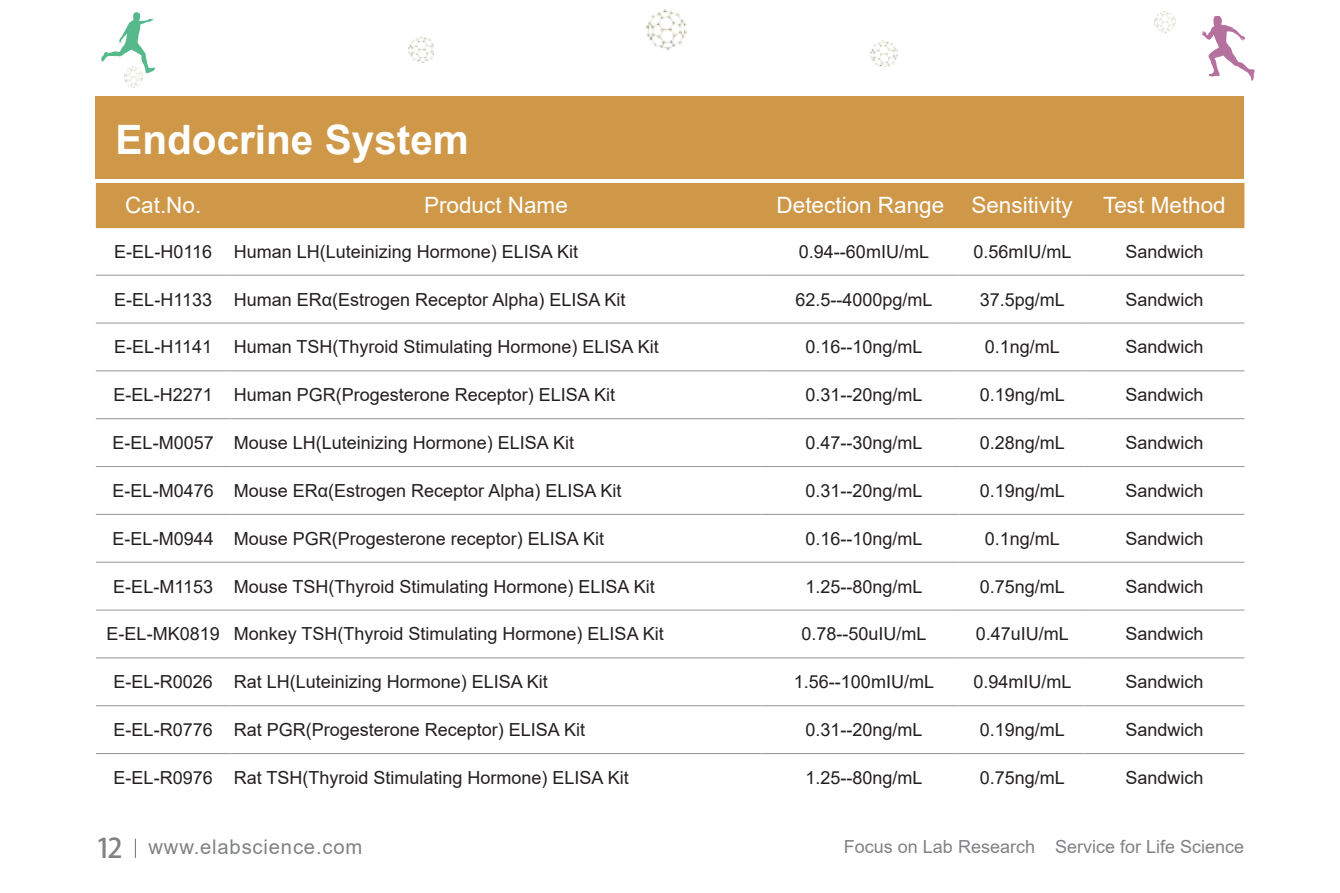
<style>
.page{position:relative;width:1340px;height:893px;background:#fff}
.page>*{position:absolute;margin:0;border:0;box-sizing:border-box;transform-origin:0 0}
.t1{font:700 40.5px "Arial";color:#fff}
.t2{font:22.5px "Arial";color:#fff}
.t3{font:20.25px "Arial";letter-spacing:.04em;color:#808285}
.t4{font:18px "Arial";color:#231f20}
.t5{font:18px "Arial";color:#808285}
.s1{font-family:"Adobe Heiti Std";font-size:27px}
</style>
<div class="page">
<img style="left:1154px;top:12px;width:21px;height:21px">
<img style="left:646px;top:10px;width:41px;height:39px">
<img style="left:408px;top:37px;width:26px;height:26px">
<img style="left:871px;top:41px;width:27px;height:26px">
<img style="left:124px;top:74px;width:19px;height:13px">
<svg style="left:101px;top:12px;width:54px;height:62px"></svg>
<svg style="left:1201px;top:16px;width:53px;height:65px"></svg>
<svg style="left:135px;top:839px;width:1px;height:19px"></svg>
<div style="left:96px;top:183px;width:1148px;height:45px;background:#cf9748"></div>
<hr style="left:96px;top:275px;width:134px;height:1px;background:#939598">
<hr style="left:230px;top:275px;width:531px;height:1px;background:#939598">
<hr style="left:761px;top:275px;width:198px;height:1px;background:#939598">
<hr style="left:959px;top:275px;width:125px;height:1px;background:#939598">
<hr style="left:1084px;top:275px;width:160px;height:1px;background:#939598">
<hr style="left:96px;top:323px;width:134px;height:1px;background:#939598">
<hr style="left:230px;top:323px;width:531px;height:1px;background:#939598">
<hr style="left:761px;top:323px;width:198px;height:1px;background:#939598">
<hr style="left:959px;top:323px;width:125px;height:1px;background:#939598">
<hr style="left:1084px;top:323px;width:160px;height:1px;background:#939598">
<hr style="left:96px;top:370px;width:134px;height:1px;background:#939598">
<hr style="left:230px;top:370px;width:531px;height:1px;background:#939598">
<hr style="left:761px;top:370px;width:198px;height:1px;background:#939598">
<hr style="left:959px;top:370px;width:125px;height:1px;background:#939598">
<hr style="left:1084px;top:370px;width:160px;height:1px;background:#939598">
<hr style="left:96px;top:418px;width:134px;height:1px;background:#939598">
<hr style="left:230px;top:418px;width:531px;height:1px;background:#939598">
<hr style="left:761px;top:418px;width:198px;height:1px;background:#939598">
<hr style="left:959px;top:418px;width:125px;height:1px;background:#939598">
<hr style="left:1084px;top:418px;width:160px;height:1px;background:#939598">
<hr style="left:96px;top:466px;width:134px;height:1px;background:#939598">
<hr style="left:230px;top:466px;width:531px;height:1px;background:#939598">
<hr style="left:761px;top:466px;width:198px;height:1px;background:#939598">
<hr style="left:959px;top:466px;width:125px;height:1px;background:#939598">
<hr style="left:1084px;top:466px;width:160px;height:1px;background:#939598">
<hr style="left:96px;top:514px;width:134px;height:1px;background:#939598">
<hr style="left:230px;top:514px;width:531px;height:1px;background:#939598">
<hr style="left:761px;top:514px;width:198px;height:1px;background:#939598">
<hr style="left:959px;top:514px;width:125px;height:1px;background:#939598">
<hr style="left:1084px;top:514px;width:160px;height:1px;background:#939598">
<hr style="left:96px;top:562px;width:134px;height:1px;background:#939598">
<hr style="left:230px;top:562px;width:531px;height:1px;background:#939598">
<hr style="left:761px;top:562px;width:198px;height:1px;background:#939598">
<hr style="left:959px;top:562px;width:125px;height:1px;background:#939598">
<hr style="left:1084px;top:562px;width:160px;height:1px;background:#939598">
<hr style="left:96px;top:610px;width:134px;height:1px;background:#939598">
<hr style="left:230px;top:610px;width:531px;height:1px;background:#939598">
<hr style="left:761px;top:610px;width:198px;height:1px;background:#939598">
<hr style="left:959px;top:610px;width:125px;height:1px;background:#939598">
<hr style="left:1084px;top:610px;width:160px;height:1px;background:#939598">
<hr style="left:96px;top:657px;width:134px;height:1px;background:#939598">
<hr style="left:230px;top:657px;width:531px;height:1px;background:#939598">
<hr style="left:761px;top:657px;width:198px;height:1px;background:#939598">
<hr style="left:959px;top:657px;width:125px;height:1px;background:#939598">
<hr style="left:1084px;top:657px;width:160px;height:1px;background:#939598">
<hr style="left:96px;top:705px;width:134px;height:1px;background:#939598">
<hr style="left:230px;top:705px;width:531px;height:1px;background:#939598">
<hr style="left:761px;top:705px;width:198px;height:1px;background:#939598">
<hr style="left:959px;top:705px;width:125px;height:1px;background:#939598">
<hr style="left:1084px;top:705px;width:160px;height:1px;background:#939598">
<hr style="left:96px;top:753px;width:134px;height:1px;background:#939598">
<hr style="left:230px;top:753px;width:531px;height:1px;background:#939598">
<hr style="left:761px;top:753px;width:198px;height:1px;background:#939598">
<hr style="left:959px;top:753px;width:125px;height:1px;background:#939598">
<hr style="left:1084px;top:753px;width:160px;height:1px;background:#939598">
<div style="left:96px;top:96px;width:1148px;height:86px;background:#cf9748"></div>
<hr style="left:96px;top:179px;width:1148px;height:3px;background:#fff">
<p class="t1" style="left:115px;top:111px;width:355px">Endocrine System</p>
<p class="t2" style="left:125px;top:190px;width:78px">Cat.No.</p>
<p class="t2" style="left:424px;top:190px;width:145px">Product Name</p>
<p class="t2" style="left:776px;top:190px;width:169px">Detection Range</p>
<p class="t2" style="left:971px;top:190px;width:103px">Sensitivity</p>
<p class="t2" style="left:1103px;top:190px;width:124px">Test Method</p>
<p class="t4" style="left:114px;top:239px;width:99px">E-EL-H0116</p>
<p class="t4" style="left:234px;top:239px;width:346px">Human LH(Luteinizing Hormone) ELISA Kit</p>
<p class="t4" style="left:799px;top:239px;width:132px">0.94--60mIU/mL</p>
<p class="t4" style="left:973px;top:239px;width:100px">0.56mIU/mL</p>
<p class="t4" style="left:1125px;top:239px;width:80px">Sandwich</p>
<p class="t4" style="left:114px;top:287px;width:99px">E-EL-H1133</p>
<p class="t4" style="left:234px;top:287px;width:393px">Human ERα(Estrogen Receptor Alpha) ELISA Kit</p>
<p class="t4" style="left:795px;top:287px;width:139px">62.5--4000pg/mL</p>
<p class="t4" style="left:979px;top:287px;width:87px">37.5pg/mL</p>
<p class="t4" style="left:1125px;top:287px;width:80px">Sandwich</p>
<p class="t4" style="left:114px;top:335px;width:99px">E-EL-H1141</p>
<p class="t4" style="left:234px;top:335px;width:426px">Human TSH(Thyroid Stimulating Hormone) ELISA Kit</p>
<p class="t4" style="left:805px;top:335px;width:119px">0.16--10ng/mL</p>
<p class="t4" style="left:984px;top:335px;width:77px">0.1ng/mL</p>
<p class="t4" style="left:1125px;top:335px;width:80px">Sandwich</p>
<p class="t4" style="left:114px;top:382px;width:101px">E-EL-H2271</p>
<p class="t4" style="left:234px;top:382px;width:383px">Human PGR(Progesterone Receptor) ELISA Kit</p>
<p class="t4" style="left:805px;top:382px;width:119px">0.31--20ng/mL</p>
<p class="t4" style="left:979px;top:382px;width:87px">0.19ng/mL</p>
<p class="t4" style="left:1125px;top:382px;width:80px">Sandwich</p>
<p class="t4" style="left:113px;top:430px;width:103px">E-EL-M0057</p>
<p class="t4" style="left:234px;top:430px;width:342px">Mouse LH(Luteinizing Hormone) ELISA Kit</p>
<p class="t4" style="left:805px;top:430px;width:119px">0.47--30ng/mL</p>
<p class="t4" style="left:979px;top:430px;width:87px">0.28ng/mL</p>
<p class="t4" style="left:1125px;top:430px;width:80px">Sandwich</p>
<p class="t4" style="left:113px;top:478px;width:103px">E-EL-M0476</p>
<p class="t4" style="left:234px;top:478px;width:389px">Mouse ERα(Estrogen Receptor Alpha) ELISA Kit</p>
<p class="t4" style="left:805px;top:478px;width:119px">0.31--20ng/mL</p>
<p class="t4" style="left:979px;top:478px;width:87px">0.19ng/mL</p>
<p class="t4" style="left:1125px;top:478px;width:80px">Sandwich</p>
<p class="t4" style="left:113px;top:526px;width:103px">E-EL-M0944</p>
<p class="t4" style="left:234px;top:526px;width:372px">Mouse PGR(Progesterone receptor) ELISA Kit</p>
<p class="t4" style="left:805px;top:526px;width:119px">0.16--10ng/mL</p>
<p class="t4" style="left:984px;top:526px;width:77px">0.1ng/mL</p>
<p class="t4" style="left:1125px;top:526px;width:80px">Sandwich</p>
<p class="t4" style="left:113px;top:574px;width:101px">E-EL-M1153</p>
<p class="t4" style="left:234px;top:574px;width:422px">Mouse TSH(Thyroid Stimulating Hormone) ELISA Kit</p>
<p class="t4" style="left:805px;top:574px;width:119px">1.25--80ng/mL</p>
<p class="t4" style="left:979px;top:574px;width:87px">0.75ng/mL</p>
<p class="t4" style="left:1125px;top:574px;width:80px">Sandwich</p>
<p class="t4" style="left:107px;top:622px;width:115px">E-EL-MK0819</p>
<p class="t4" style="left:234px;top:622px;width:431px">Monkey TSH(Thyroid Stimulating Hormone) ELISA Kit</p>
<p class="t4" style="left:801px;top:622px;width:127px">0.78--50uIU/mL</p>
<p class="t4" style="left:975px;top:622px;width:95px">0.47uIU/mL</p>
<p class="t4" style="left:1125px;top:622px;width:80px">Sandwich</p>
<p class="t4" style="left:114px;top:669px;width:101px">E-EL-R0026</p>
<p class="t4" style="left:234px;top:669px;width:316px">Rat LH(Luteinizing Hormone) ELISA Kit</p>
<p class="t4" style="left:794px;top:669px;width:142px">1.56--100mIU/mL</p>
<p class="t4" style="left:973px;top:669px;width:100px">0.94mIU/mL</p>
<p class="t4" style="left:1125px;top:669px;width:80px">Sandwich</p>
<p class="t4" style="left:114px;top:717px;width:101px">E-EL-R0776</p>
<p class="t4" style="left:234px;top:717px;width:353px">Rat PGR(Progesterone Receptor) ELISA Kit</p>
<p class="t4" style="left:805px;top:717px;width:119px">0.31--20ng/mL</p>
<p class="t4" style="left:979px;top:717px;width:87px">0.19ng/mL</p>
<p class="t4" style="left:1125px;top:717px;width:80px">Sandwich</p>
<p class="t4" style="left:114px;top:765px;width:101px">E-EL-R0976</p>
<p class="t4" style="left:234px;top:765px;width:396px">Rat TSH(Thyroid Stimulating Hormone) ELISA Kit</p>
<p class="t4" style="left:805px;top:765px;width:119px">1.25--80ng/mL</p>
<p class="t4" style="left:979px;top:765px;width:87px">0.75ng/mL</p>
<p class="t4" style="left:1125px;top:765px;width:80px">Sandwich</p>
<p class="t3" style="left:96px;top:833px;width:268px"><span class="s1">12</span> www.elabscience.com</p>
<p class="t5" style="left:843px;top:834px;width:402px">Focus on Lab Research Service for Life Science</p>
</div>
